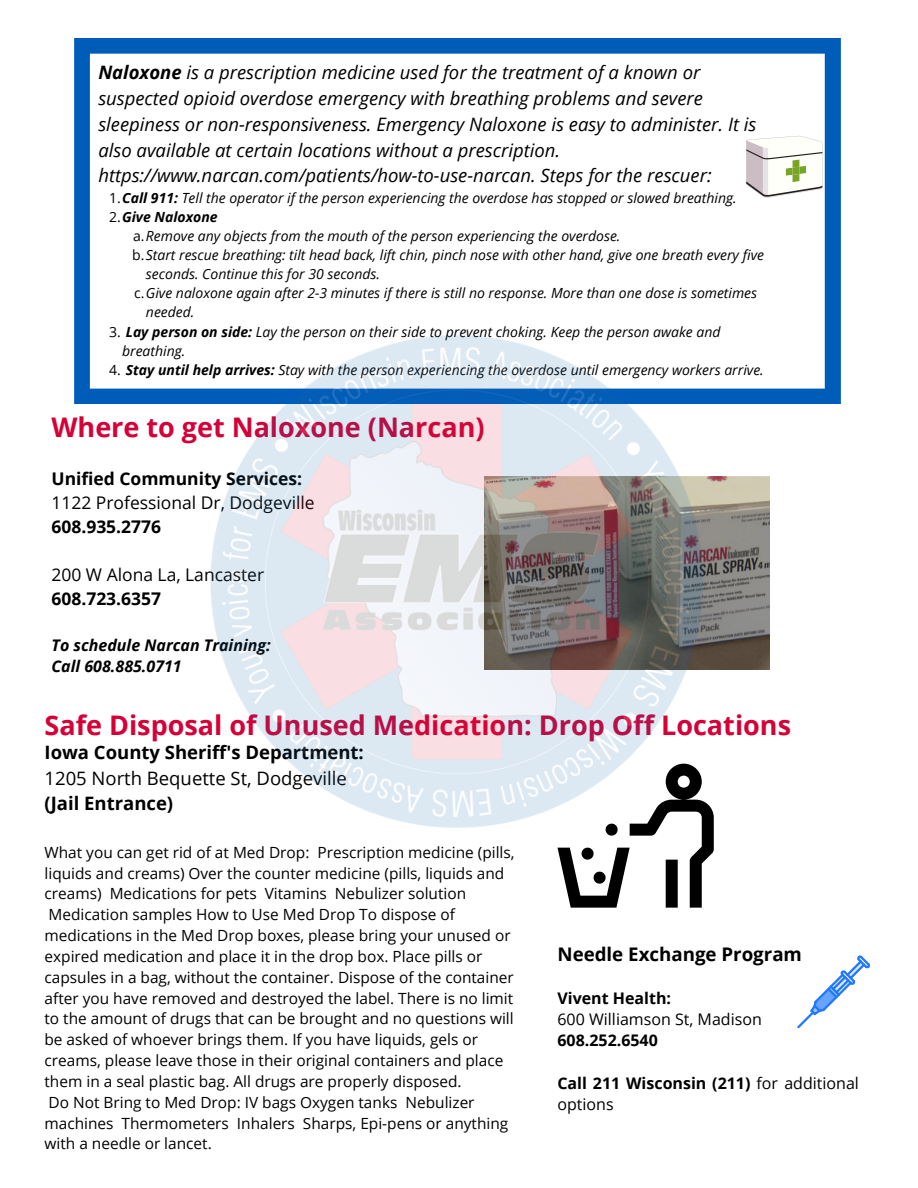
<style>
.page{position:relative;width:918px;height:1188px;background:#fff}
.page>*{position:absolute;margin:0;border:0;box-sizing:border-box;transform-origin:0 0}
.t1{font:700 27px "Open Sans";color:#d50037}
.t2{font:700 18.75px "Open Sans";color:#000}
.t3{font:italic 18.45px/25.8px "Open Sans";color:#000}
.t4{font:700 18.45px "Open Sans";color:#000}
.t5{font:18.45px "Open Sans";color:#000}
.t6{font:17.55px "Open Sans";color:#000}
.t7{font:700 17.55px "Open Sans";color:#000}
.t8{font:700 16.05px/21.3px "Open Sans";color:#000}
.t9{font:italic 700 16.05px/21.9px "Open Sans";color:#000}
.t10{font:16.05px "Open Sans";color:#000}
.t11{font:15.45px/20.9px "Open Sans";color:#000}
.t12{font:italic 13.95px/19.2px "Open Sans";color:#000}
.t13{font:italic 700 13.95px "Open Sans";color:#000}
.s1{font-weight:700}
.s2{font-style:normal}
.s3{font-weight:400;font-style:normal}
.s4{font-weight:400}
</style>
<div class="page">
<svg style="left:74px;top:38px;width:767px;height:365px"></svg>
<svg style="left:565px;top:884px;width:137px;height:24px"></svg>
<svg style="left:797px;top:955px;width:73px;height:73px"></svg>
<svg style="left:746px;top:136px;width:77px;height:62px"></svg>
<img style="left:761px;top:476px;width:9px;height:194px">
<img style="left:156px;top:303px;width:605px;height:581px">
<p class="t3" style="left:98px;top:59px;width:660px"><span class="s1">Naloxone</span> is a prescription medicine used for the treatment of a known or suspected opioid overdose emergency with breathing problems and severe sleepiness or non-responsiveness. Emergency Naloxone is easy to administer. It is also available at certain locations without a prescription. https://www.narcan.com/patients/how-to-use-narcan. Steps for the rescuer:</p>
<p class="t12" style="left:109px;top:188px;width:629px"><span class="s2">1.</span><span class="s1">Call 911:</span> Tell the operator if the person experiencing the overdose has stopped or slowed breathing.</p>
<p class="t13" style="left:109px;top:207px;width:110px"><span class="s3">2.</span>Give Naloxone</p>
<p class="t12" style="left:133px;top:226px;width:489px"><span class="s2">a.</span>Remove any objects from the mouth of the person experiencing the overdose.</p>
<p class="t12" style="left:132px;top:245px;width:633px"><span class="s2">b.</span>Start rescue breathing: tilt head back, lift chin, pinch nose with other hand, give one breath every five</p>
<p class="t12" style="left:146px;top:264px;width:236px">seconds. Continue this for 30 seconds.</p>
<p class="t12" style="left:134px;top:283px;width:624px"><span class="s2">c.</span>Give naloxone again after 2-3 minutes if there is still no response. More than one dose is sometimes</p>
<p class="t12" style="left:146px;top:302px;width:50px">needed.</p>
<p class="t12" style="left:122px;top:322px;width:600px;text-indent:-13px"><span class="s2">3.</span> <span class="s1">Lay person on side:</span> Lay the person on their side to prevent choking. Keep the person awake and breathing.</p>
<p class="t12" style="left:109px;top:360px;width:656px"><span class="s2">4.</span> <span class="s1">Stay until help arrives:</span> Stay with the person experiencing the overdose until emergency workers arrive.</p>
<h1 class="t1" style="left:52px;top:408px;width:435px">Where to get Naloxone (Narcan)</h1>
<p class="t7" style="left:52px;top:466px;width:252px">Unified Community Services:</p>
<p class="t6" style="left:52px;top:490px;width:265px">1122 Professional Dr, Dodgeville</p>
<p class="t7" style="left:52px;top:514px;width:111px">608.935.2776</p>
<p class="t6" style="left:52px;top:562px;width:214px">200 W Alona La, Lancaster</p>
<p class="t7" style="left:52px;top:586px;width:111px">608.723.6357</p>
<p class="t9" style="left:52px;top:633px;width:221px">To schedule Narcan Training:<br>Call 608.885.0711</p>
<h1 class="t1" style="left:45px;top:706px;width:748px">Safe Disposal of Unused Medication: Drop Off Locations</h1>
<p class="t4" style="left:45px;top:740px;width:321px">Iowa County Sheriff's Department:</p>
<p class="t5" style="left:45px;top:765px;width:304px">1205 North Bequette St, Dodgeville</p>
<p class="t4" style="left:45px;top:791px;width:130px">(Jail Entrance)</p>
<p class="t11" style="left:45px;top:841px;width:472px">What you can get rid of at Med Drop: Prescription medicine (pills, liquids and creams) Over the counter medicine (pills, liquids and creams) Medications for pets Vitamins Nebulizer solution Medication samples How to Use Med Drop To dispose of medications in the Med Drop boxes, please bring your unused or expired medication and place it in the drop box. Place pills or capsules in a bag, without the container. Dispose of the container after you have removed and destroyed the label. There is no limit to the amount of drugs that can be brought and no questions will be asked of whoever brings them. If you have liquids, gels or creams, please leave those in their original containers and place them in a seal plastic bag. All drugs are properly disposed.<br>Do Not Bring to Med Drop: IV bags Oxygen tanks Nebulizer machines Thermometers Inhalers Sharps, Epi-pens or anything with a needle or lancet.</p>
<p class="t2" style="left:557px;top:941px;width:246px">Needle Exchange Program</p>
<p class="t8" style="left:557px;top:987px;width:115px">Vivent Health:</p>
<p class="t10" style="left:557px;top:1008px;width:206px">600 Williamson St, Madison</p>
<p class="t8" style="left:557px;top:1029px;width:102px">608.252.6540</p>
<p class="t8" style="left:557px;top:1072px;width:303px">Call 211 Wisconsin (211) <span class="s4">for additional options</span></p>
</div>
